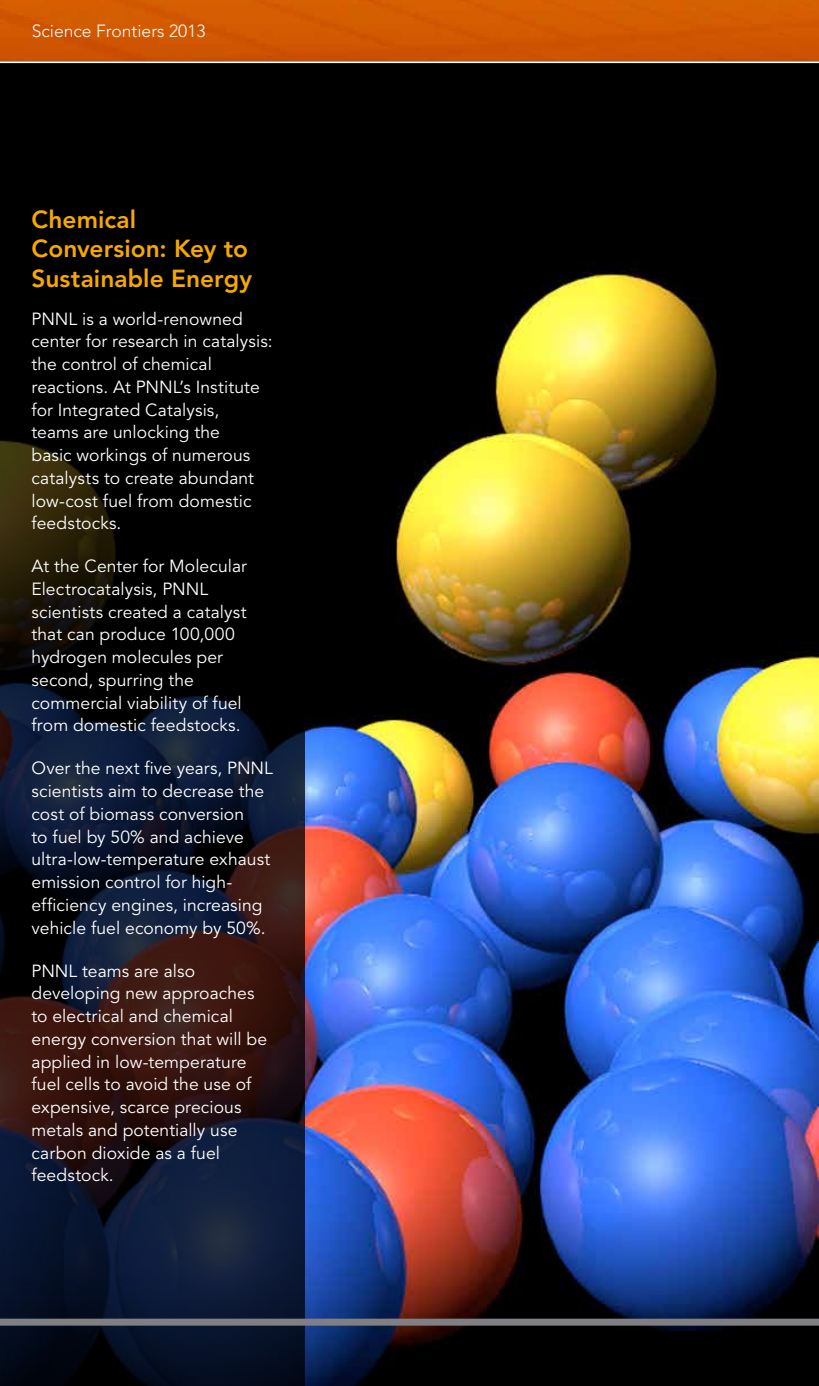
<style>
.page{position:relative;width:819px;height:1386px;background:#fff}
.page>*{position:absolute;margin:0;border:0;box-sizing:border-box;transform-origin:0 0}
.t1{font:800 24.5px/29.4px "Avenir LT Std";letter-spacing:.005em;color:#f7a800}
.t2{font:17.5px/22.8px "Avenir LT Std";letter-spacing:.005em;color:#fff}
.t3{font:300 17.5px "Avenir LT Std";color:#fff}
</style>
<div class="page">
<img style="left:0;top:0;width:819px;height:61px">
<img style="left:304px;top:63px;width:515px;height:1323px">
<svg style="left:0;top:63px;width:304px;height:1323px;background:#0e0c13"></svg>
<div style="left:0;top:1319px;width:819px;height:7px;background:#807f83"></div>
<p class="t3" style="left:32px;top:21px;width:175px">Science Frontiers 2013</p>
<h1 class="t1" style="left:32px;top:205px;width:222px">Chemical<br>Conversion: Key to<br>Sustainable Energy</h1>
<p class="t2" style="left:32px;top:308px;width:243px">PNNL is a world-renowned center for research in catalysis: the control of chemical reactions. At PNNL’s Institute for Integrated Catalysis,<br>teams are unlocking the<br>basic workings of numerous catalysts to create abundant low-cost fuel from domestic feedstocks.</p>
<p class="t2" style="left:32px;top:555px;width:217px">At the Center for Molecular<br>Electrocatalysis, PNNL scientists created a catalyst that can produce 100,000 hydrogen molecules per second, spurring the commercial viability of fuel from domestic feedstocks.</p>
<p class="t2" style="left:32px;top:757px;width:243px">Over the next five years, PNNL scientists aim to decrease the cost of biomass conversion<br>to fuel by 50% and achieve ultra-low-temperature exhaust emission control for high&shy;efficiency engines, increasing vehicle fuel economy by 50%.</p>
<p class="t2" style="left:32px;top:960px;width:237px">PNNL teams are also developing new approaches to electrical and chemical energy conversion that will be applied in low-temperature fuel cells to avoid the use of expensive, scarce precious metals and potentially use carbon dioxide as a fuel feedstock.</p>
</div>
